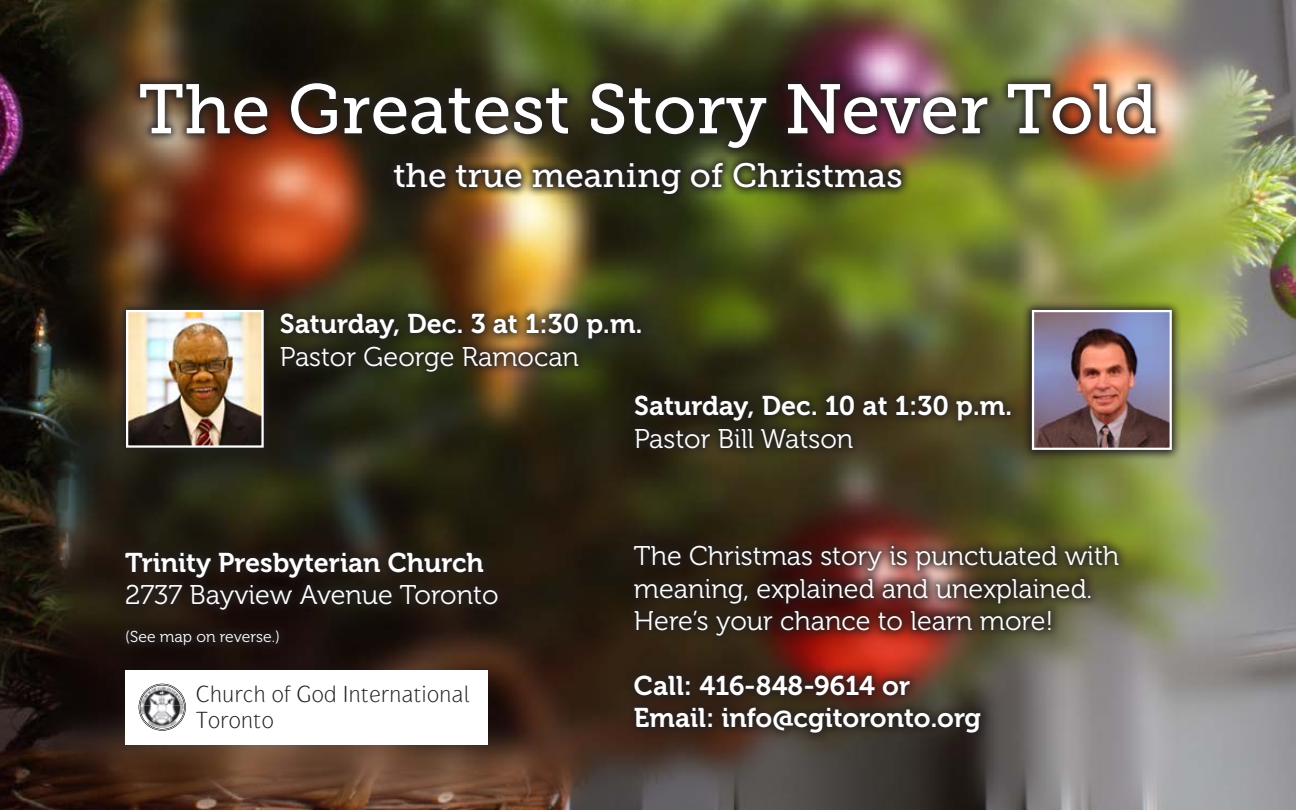
<style>
.page{position:relative;width:1296px;height:810px;background:#fff}
.page>*{position:absolute;margin:0;border:0;box-sizing:border-box;transform-origin:0 0}
.t1{font:69.75px "Museo Slab 500";color:#fff}
.t2{font:33.75px "Museo Slab 500";color:#fff}
.t3{font:27px/32.4px "Museo 700";color:#fff}
.t4{font:27px/32.4px "Museo 300";color:#fff}
.t5{font:100 24.3px/25.4px "Gauntlet";color:#231f20}
.t6{font:15.75px "Museo 300";color:#fff}
.s1{font-family:"Museo 300"}
</style>
<div class="page">
<img style="left:0;top:0;width:1296px;height:810px">
<img style="left:40px;top:0;width:1216px;height:810px">
<img style="left:129px;top:73px;width:1038px;height:132px">
<div style="left:271px;top:303px;width:380px;height:79px;background:#231f20;opacity:.75"></div>
<div style="left:626px;top:385px;width:395px;height:73px;background:#231f20;opacity:.75"></div>
<div style="left:115px;top:542px;width:393px;height:114px;background:#231f20;opacity:.75"></div>
<div style="left:625px;top:535px;width:504px;height:208px;background:#231f20;opacity:.75"></div>
<div style="left:125px;top:671px;width:363px;height:74px;background:#fff"></div>
<svg style="left:116px;top:300px;width:158px;height:158px;background:#2b2217"></svg>
<img style="left:129px;top:313px;width:132px;height:132px">
<div style="left:126px;top:310px;width:138px;height:138px;border:2px solid #fff"></div>
<svg style="left:1021px;top:300px;width:162px;height:161px;background:#666a38"></svg>
<img style="left:1035px;top:313px;width:134px;height:134px">
<div style="left:1032px;top:310px;width:140px;height:140px;border:2px solid #fff"></div>
<img style="left:138px;top:683px;width:27px;height:28px">
<svg style="left:139px;top:684px;width:47px;height:47px"></svg>
<img style="left:151px;top:726px;width:22px;height:3px">
<p class="t1" style="left:138px;top:70px;width:1021px">The Greatest Story Never Told</p>
<p class="t2" style="left:393px;top:157px;width:511px">the true meaning of Christmas</p>
<p class="t3" style="left:280px;top:308px;width:364px">Saturday, Dec. 3 at 1:30 p.m.<br><span class="s1">Pastor George Ramocan</span></p>
<p class="t3" style="left:634px;top:390px;width:380px">Saturday, Dec. 10 at 1:30 p.m.<br><span class="s1">Pastor Bill Watson</span></p>
<p class="t3" style="left:125px;top:546px;width:360px">Trinity Presbyterian Church</p>
<p class="t4" style="left:125px;top:579px;width:375px">2737 Bayview Avenue Toronto</p>
<p class="t6" style="left:125px;top:628px;width:156px">(See map on reverse.)</p>
<p class="t5" style="left:196px;top:683px;width:275px">Church of God International<br>Toronto</p>
<p class="t4" style="left:634px;top:540px;width:487px">The Christmas story is punctuated with meaning, explained and unexplained.<br>Here’s your chance to learn more!</p>
<p class="t3" style="left:634px;top:670px;width:278px">Call: 416-848-9614 or</p>
<p class="t3" style="left:634px;top:702px;width:349px">Email: info@cgitoronto.org</p>
</div>
